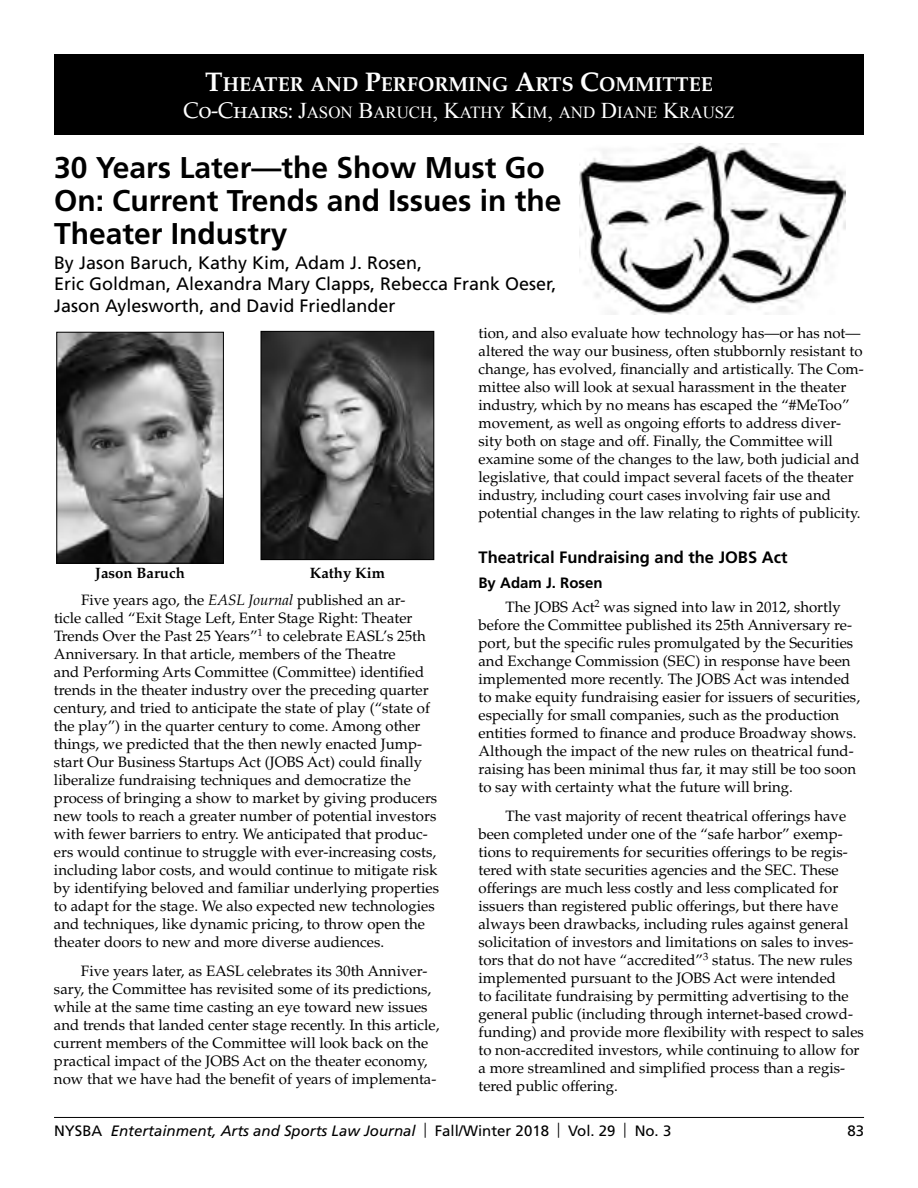
<style>
.page{position:relative;width:918px;height:1188px;background:#fff}
.page>*{position:absolute;margin:0;border:0;box-sizing:border-box;transform-origin:0 0}
.t1{font:700 30px/33px "Frutiger";color:#000}
.t2{font:700 20.25px "Palatino";color:#fff}
.t3{font:18px/21.6px "Frutiger";color:#000}
.t4{font:16.8px "Times New Roman";color:#fff}
.t5{font:700 16.5px "Frutiger";color:#000}
.t6{font:15px/18px "Palatino";color:#000}
.t7{font:italic 15px "Frutiger";color:#000}
.t8{font:700 15px "Palatino";color:#000}
.t9{font:700 15px "Frutiger";color:#000}
.t10{font:15px "Frutiger";color:#000}
.s1{font-size:27px}
.s2{font-family:"Palatino SC";font-size:22.5px}
.s3{font-size:22.5px}
.s4{font-style:italic}
.s5{font-style:normal}
</style>
<div class="page">
<hr style="left:54px;top:1117px;width:810px;height:1px;background:#000">
<div style="left:54px;top:54px;width:810px;height:81px;background:#000"></div>
<img style="left:59px;top:334px;width:163px;height:227px">
<div style="left:57px;top:332px;width:167px;height:231px;border:1px solid #000"></div>
<img style="left:263px;top:333px;width:169px;height:225px">
<div style="left:261px;top:331px;width:173px;height:229px;border:1px solid #000"></div>
<img style="left:580px;top:144px;width:266px;height:171px">
<h2 class="t2" style="left:205px;top:72px;width:509px"><span class="s1">T</span>HEATER AND <span class="s1">P</span>ERFORMING <span class="s1">A</span>RTS <span class="s1">C</span>OMMITTEE</h2>
<p class="t4" style="left:183px;top:101px;width:553px"><span class="s2">Co-Chairs:</span> <span class="s3">J</span>ASON <span class="s3">B</span>ARUCH<span class="s3">, K</span>ATHY <span class="s3">K</span>IM<span class="s3">,</span> AND <span class="s3">D</span>IANE <span class="s3">K</span>RAUSZ</p>
<h1 class="t1" style="left:54px;top:151px;width:509px">30 Years Later—the Show Must Go<br>On: Current Trends and Issues in the<br>Theater Industry</h1>
<p class="t3" style="left:54px;top:252px;width:504px">By Jason Baruch, Kathy Kim, Adam J. Rosen,<br>Eric Goldman, Alexandra Mary Clapps, Rebecca Frank Oeser,<br>Jason Aylesworth, and David Friedlander</p>
<p class="t8" style="left:95px;top:564px;width:91px">Jason Baruch</p>
<p class="t8" style="left:310px;top:564px;width:77px">Kathy Kim</p>
<p class="t6" style="left:54px;top:592px;width:387px;text-indent:27px">Five years ago, the <span class="s4">EASL Journal</span> published an ar-<br>ticle called “Exit Stage Left, Enter Stage Right: Theater Trends Over the Past 25 Years”<sup>1</sup> to celebrate EASL’s 25th Anniversary. In that article, members of the Theatre<br>and Performing Arts Committee (Committee) identified trends in the theater industry over the preceding quarter century, and tried to anticipate the state of play (“state of the play”) in the quarter century to come. Among other things, we predicted that the then newly enacted Jump&shy;start Our Business Startups Act (JOBS Act) could finally liberalize fundraising techniques and democratize the process of bringing a show to market by giving producers new tools to reach a greater number of potential investors with fewer barriers to entry. We anticipated that produc&shy;ers would continue to struggle with ever-increasing costs, including labor costs, and would continue to mitigate risk by identifying beloved and familiar underlying properties to adapt for the stage. We also expected new technologies and techniques, like dynamic pricing, to throw open the theater doors to new and more diverse audiences.</p>
<p class="t6" style="left:54px;top:962px;width:387px;text-indent:27px">Five years later, as EASL celebrates its 30th Anniver&shy;sary, the Committee has revisited some of its predictions, while at the same time casting an eye toward new issues and trends that landed center stage recently. In this article, current members of the Committee will look back on the practical impact of the JOBS Act on the theater economy, now that we have had the benefit of years of implementa-</p>
<p class="t6" style="left:478px;top:324px;width:387px">tion, and also evaluate how technology has—or has not— altered the way our business, often stubbornly resistant to change, has evolved, financially and artistically. The Com&shy;mittee also will look at sexual harassment in the theater industry, which by no means has escaped the “#MeToo” movement, as well as ongoing efforts to address diver&shy;sity both on stage and off. Finally, the Committee will examine some of the changes to the law, both judicial and legislative, that could impact several facets of the theater industry, including court cases involving fair use and potential changes in the law relating to rights of publicity.</p>
<p class="t5" style="left:478px;top:548px;width:310px">Theatrical Fundraising and the JOBS Act</p>
<p class="t9" style="left:478px;top:574px;width:126px">By Adam J. Rosen</p>
<p class="t6" style="left:478px;top:599px;width:383px;text-indent:27px">The JOBS Act<sup>2</sup> was signed into law in 2012, shortly before the Committee published its 25th Anniversary re&shy;port, but the specific rules promulgated by the Securities and Exchange Commission (SEC) in response have been implemented more recently. The JOBS Act was intended to make equity fundraising easier for issuers of securities, especially for small companies, such as the production entities formed to finance and produce Broadway shows.<br>Although the impact of the new rules on theatrical fund&shy;raising has been minimal thus far, it may still be too soon to say with certainty what the future will bring.</p>
<p class="t6" style="left:478px;top:807px;width:387px;text-indent:27px">The vast majority of recent theatrical offerings have been completed under one of the “safe harbor” exemp&shy;tions to requirements for securities offerings to be regis&shy;tered with state securities agencies and the SEC. These offerings are much less costly and less complicated for issuers than registered public offerings, but there have always been drawbacks, including rules against general solicitation of investors and limitations on sales to inves&shy;tors that do not have “accredited”<sup>3</sup> status. The new rules implemented pursuant to the JOBS Act were intended<br>to facilitate fundraising by permitting advertising to the general public (including through internet-based crowd&shy;funding) and provide more flexibility with respect to sales to non-accredited investors, while continuing to allow for a more streamlined and simplified process than a regis&shy;tered public offering.</p>
<p class="t7" style="left:54px;top:1122px;width:619px"><span class="s5">NYSBA</span> Entertainment, Arts and Sports Law Journal <span class="s5">| Fall/Winter 2018 | Vol. 29 | No. 3</span></p>
<p class="t10" style="left:847px;top:1122px;width:18px">83</p>
</div>
